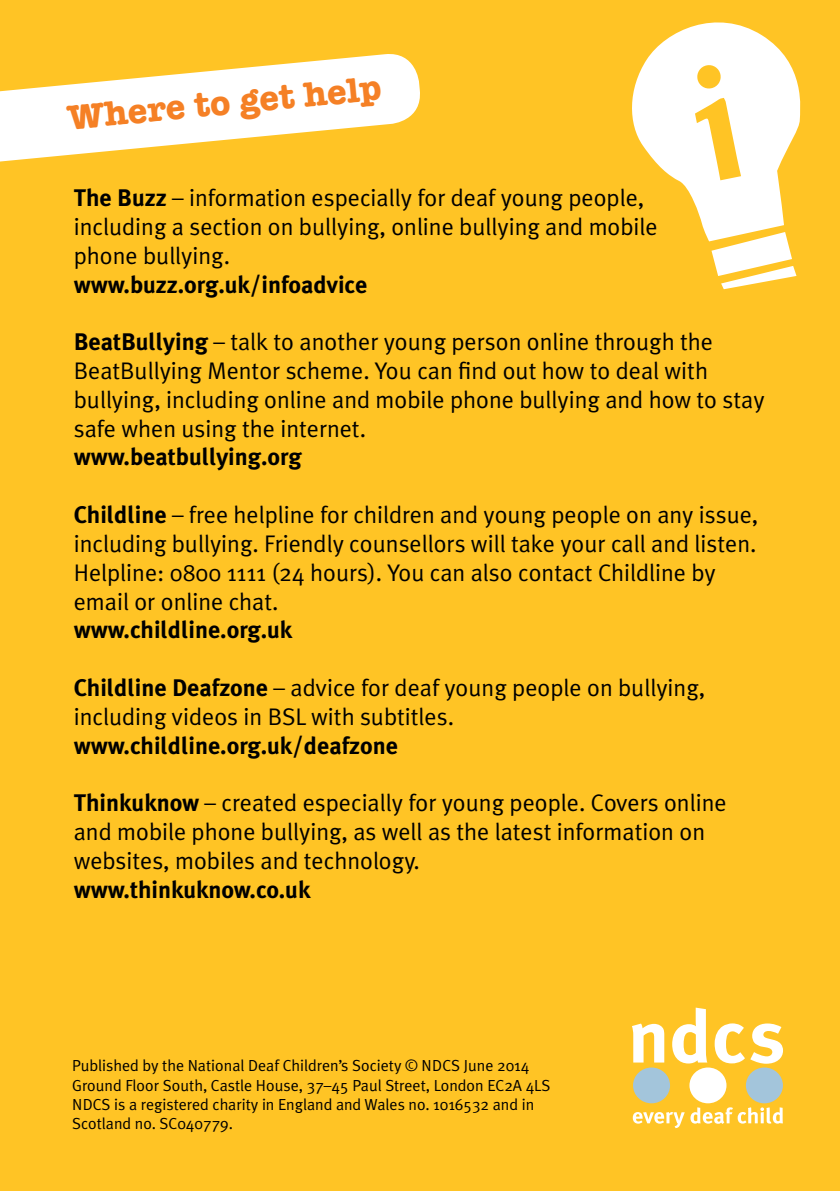
<style>
.page{position:relative;width:840px;height:1191px;background:#fff}
.page>*{position:absolute;margin:0;border:0;box-sizing:border-box;transform-origin:0 0}
.t1{font:700 36px "American Typewriter";color:#f58025}
.t2{font:24px/28.8px "Meta Plus Normal";color:#000}
.t3{font:700 24px "Meta Plus";color:#000}
.t4{font:16px/19.2px "Meta Plus Normal";color:#000}
.s1{font-family:"Meta Plus";font-weight:700}
</style>
<div class="page">
<div style="left:0;top:0;width:839px;height:1191px;background:#ffc425"></div>
<svg style="left:0;top:54px;width:420px;height:108px;fill:#fff"></svg>
<svg style="left:632px;top:1023px;width:32px;height:39px"></svg>
<svg style="left:672px;top:1007px;width:35px;height:56px"></svg>
<svg style="left:714px;top:1023px;width:30px;height:40px"></svg>
<svg style="left:750px;top:1023px;width:32px;height:40px"></svg>
<div style="left:632px;top:1067px;width:37px;height:36px;background:#a3c5db;border-radius:50%"></div>
<div style="left:689px;top:1067px;width:37px;height:36px;background:#fff;border-radius:50%"></div>
<div style="left:745px;top:1067px;width:37px;height:36px;background:#a3c5db;border-radius:50%"></div>
<svg style="left:632px;top:1112px;width:52px;height:16px"></svg>
<svg style="left:690px;top:1107px;width:92px;height:16px"></svg>
<svg style="left:711px;top:241px;width:85px;height:48px"></svg>
<svg style="left:632px;top:22px;width:169px;height:219px;fill:#fff"></svg>
<h1 class="t1" style="left:65px;top:85px;width:316px;rotate:-5deg">Where to get help</h1>
<p class="t2" style="left:74px;top:183px;width:585px"><span class="s1">The Buzz</span> – information especially for deaf young people, including a section on bullying, online bullying and mobile phone bullying.</p>
<p class="t3" style="left:74px;top:270px;width:295px">www.buzz.org.uk/infoadvice</p>
<p class="t2" style="left:74px;top:327px;width:692px"><span class="s1">BeatBullying</span> – talk to another young person online through the BeatBullying Mentor scheme. You can find out how to deal with bullying, including online and mobile phone bullying and how to stay safe when using the internet.</p>
<p class="t3" style="left:74px;top:443px;width:229px">www.beatbullying.org</p>
<p class="t2" style="left:74px;top:500px;width:685px"><span class="s1">Childline</span> – free helpline for children and young people on any issue, including bullying. Friendly counsellors will take your call and listen.<br>Helpline: 0800 1111 (24 hours). You can also contact Childline by email or online chat.</p>
<p class="t3" style="left:74px;top:616px;width:220px">www.childline.org.uk</p>
<p class="t2" style="left:74px;top:673px;width:632px"><span class="s1">Childline Deafzone</span> – advice for deaf young people on bullying, including videos in BSL with subtitles.</p>
<p class="t3" style="left:74px;top:731px;width:325px">www.childline.org.uk/deafzone</p>
<p class="t2" style="left:74px;top:788px;width:654px"><span class="s1">Thinkuknow</span> – created especially for young people. Covers online and mobile phone bullying, as well as the latest information on websites, mobiles and technology.</p>
<p class="t3" style="left:74px;top:875px;width:238px">www.thinkuknow.co.uk</p>
<p class="t4" style="left:72px;top:1056px;width:480px">Published by the National Deaf Children’s Society © NDCS June 2014<br>Ground Floor South, Castle House, 37–45 Paul Street, London EC2A 4LS NDCS is a registered charity in England and Wales no. 1016532 and in Scotland no. SC040779.</p>
</div>
